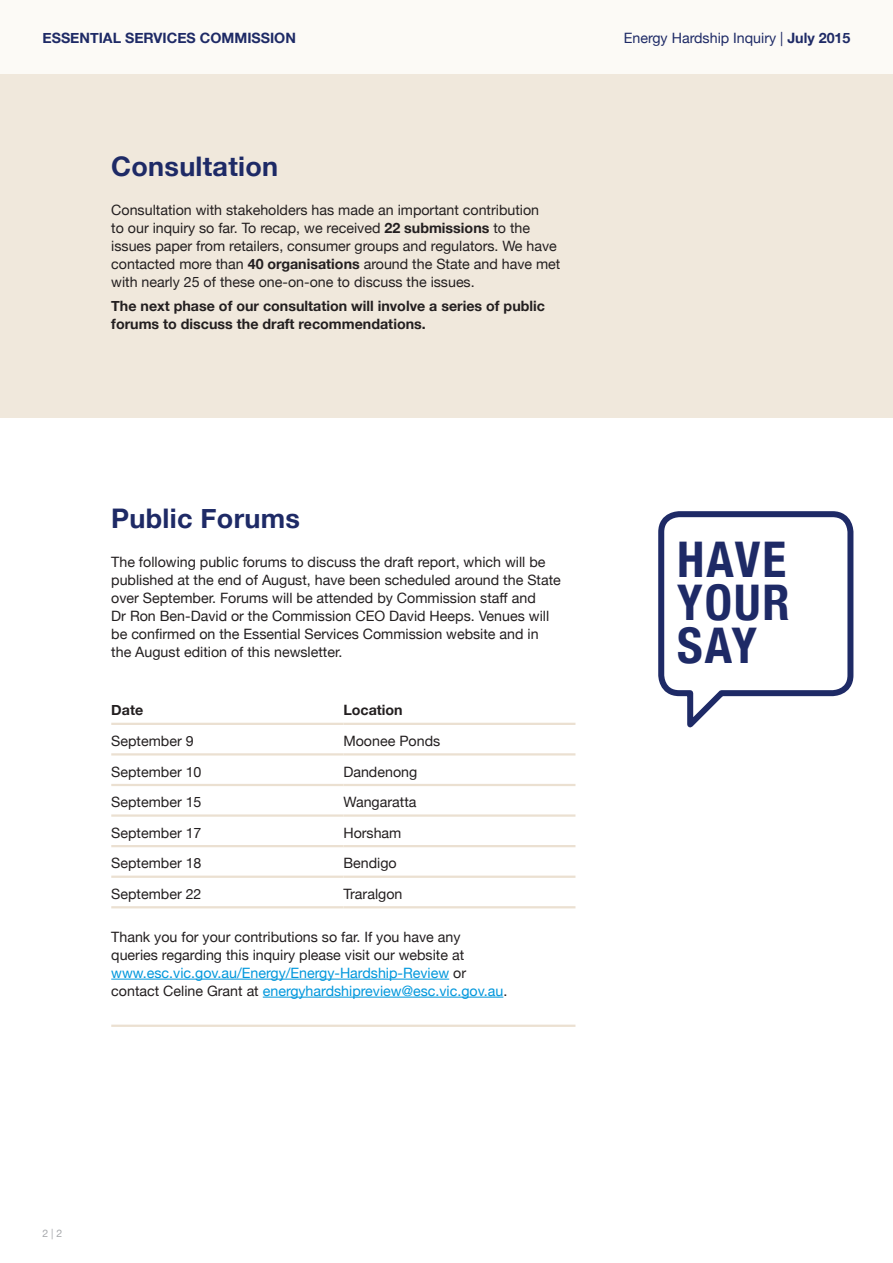
<style>
.page{position:relative;width:893px;height:1263px;background:#fff}
.page>*{position:absolute;margin:0;border:0;box-sizing:border-box;transform-origin:0 0}
.t1{font:700 condensed 49.2px/42.9px "Helvetica Neue";letter-spacing:.04em;color:#1e2a66;text-align:justify}
.t2{font:700 27px "Helvetica Neue";letter-spacing:.01em;color:#1e2a66}
.t3{font:14.25px/18px "Helvetica Neue";color:#231f20}
.t4{font:700 14.25px/18px "Helvetica Neue";color:#231f20}
.t5{font:14.25px "Helvetica Neue";color:#1e2a66}
.t6{font:700 14.25px "Helvetica Neue";color:#1e2a66}
.t7{font:10.5px "Helvetica Neue";color:#a7a9ac}
.s1{font-weight:700}
.s2{color:#0097dc}
</style>
<div class="page">
<div style="left:0;top:70px;width:893px;height:347px;background:#f0e8dc"></div>
<hr style="left:111px;top:979px;width:338px;height:1px;background:#0097dc">
<hr style="left:263px;top:997px;width:240px;height:1px;background:#0097dc">
<hr style="left:111px;top:723px;width:232px;height:2px;background:#ebe0d1">
<hr style="left:343px;top:723px;width:232px;height:2px;background:#ebe0d1">
<hr style="left:111px;top:753px;width:232px;height:2px;background:#ebe0d1">
<hr style="left:343px;top:753px;width:232px;height:2px;background:#ebe0d1">
<hr style="left:111px;top:784px;width:232px;height:2px;background:#ebe0d1">
<hr style="left:343px;top:784px;width:232px;height:2px;background:#ebe0d1">
<hr style="left:111px;top:814px;width:232px;height:3px;background:#ebe0d1">
<hr style="left:343px;top:814px;width:232px;height:3px;background:#ebe0d1">
<hr style="left:111px;top:845px;width:232px;height:2px;background:#ebe0d1">
<hr style="left:343px;top:845px;width:232px;height:2px;background:#ebe0d1">
<hr style="left:111px;top:875px;width:232px;height:3px;background:#ebe0d1">
<hr style="left:343px;top:875px;width:232px;height:3px;background:#ebe0d1">
<hr style="left:111px;top:906px;width:232px;height:2px;background:#ebe0d1">
<hr style="left:343px;top:906px;width:232px;height:2px;background:#ebe0d1">
<div style="left:0;top:0;width:893px;height:73px;background:#fcfaf6"></div>
<hr style="left:111px;top:1025px;width:464px;height:2px;background:#ebe0d1">
<svg style="left:658px;top:511px;width:196px;height:217px"></svg>
<p class="t6" style="left:43px;top:26px;width:255px">ESSENTIAL SERVICES COMMISSION</p>
<p class="t5" style="left:624px;top:27px;width:228px">Energy Hardship Inquiry | <span class="s1">July 2015</span></p>
<h2 class="t2" style="left:111px;top:145px;width:168px">Consultation</h2>
<p class="t3" style="left:111px;top:202px;width:451px">Consultation with stakeholders has made an important contribution<br>to our inquiry so far. To recap, we received <span class="s1">22 submissions</span> to the issues paper from retailers, consumer groups and regulators. We have contacted more than <span class="s1">40 organisations</span> around the State and have met with nearly 25 of these one-on-one to discuss the issues.</p>
<p class="t4" style="left:111px;top:298px;width:435px">The next phase of our consultation will involve a series of public forums to discuss the draft recommendations.</p>
<h2 class="t2" style="left:111px;top:497px;width:190px">Public Forums</h2>
<p class="t3" style="left:111px;top:554px;width:451px">The following public forums to discuss the draft report, which will be published at the end of August, have been scheduled around the State over September. Forums will be attended by Commission staff and<br>Dr Ron Ben-David or the Commission CEO David Heeps. Venues will be confirmed on the Essential Services Commission website and in the August edition of this newsletter.</p>
<p class="t4" style="left:111px;top:702px;width:33px">Date</p>
<p class="t4" style="left:343px;top:702px;width:61px">Location</p>
<p class="t3" style="left:111px;top:733px;width:84px">September 9</p>
<p class="t3" style="left:343px;top:733px;width:98px">Moonee Ponds</p>
<p class="t3" style="left:111px;top:763px;width:92px">September 10</p>
<p class="t3" style="left:343px;top:763px;width:75px">Dandenong</p>
<p class="t3" style="left:111px;top:794px;width:92px">September 15</p>
<p class="t3" style="left:343px;top:794px;width:75px">Wangaratta</p>
<p class="t3" style="left:111px;top:824px;width:92px">September 17</p>
<p class="t3" style="left:343px;top:824px;width:60px">Horsham</p>
<p class="t3" style="left:111px;top:855px;width:92px">September 18</p>
<p class="t3" style="left:343px;top:855px;width:55px">Bendigo</p>
<p class="t3" style="left:111px;top:885px;width:92px">September 22</p>
<p class="t3" style="left:343px;top:885px;width:61px">Traralgon</p>
<p class="t3" style="left:111px;top:928px;width:398px">Thank you for your contributions so far. If you have any queries regarding this inquiry please visit our website at <span class="s2">www.esc.vic.gov.au/Energy/Energy-Hardship-Review</span> or contact Celine Grant at <span class="s2">energyhardshipreview@esc.vic.gov.au</span>.</p>
<p class="t7" style="left:43px;top:1225px;width:21px">2 | 2</p>
<h1 class="t1" style="left:677px;top:535px;width:114px">HAVE YOUR SAY</h1>
</div>
